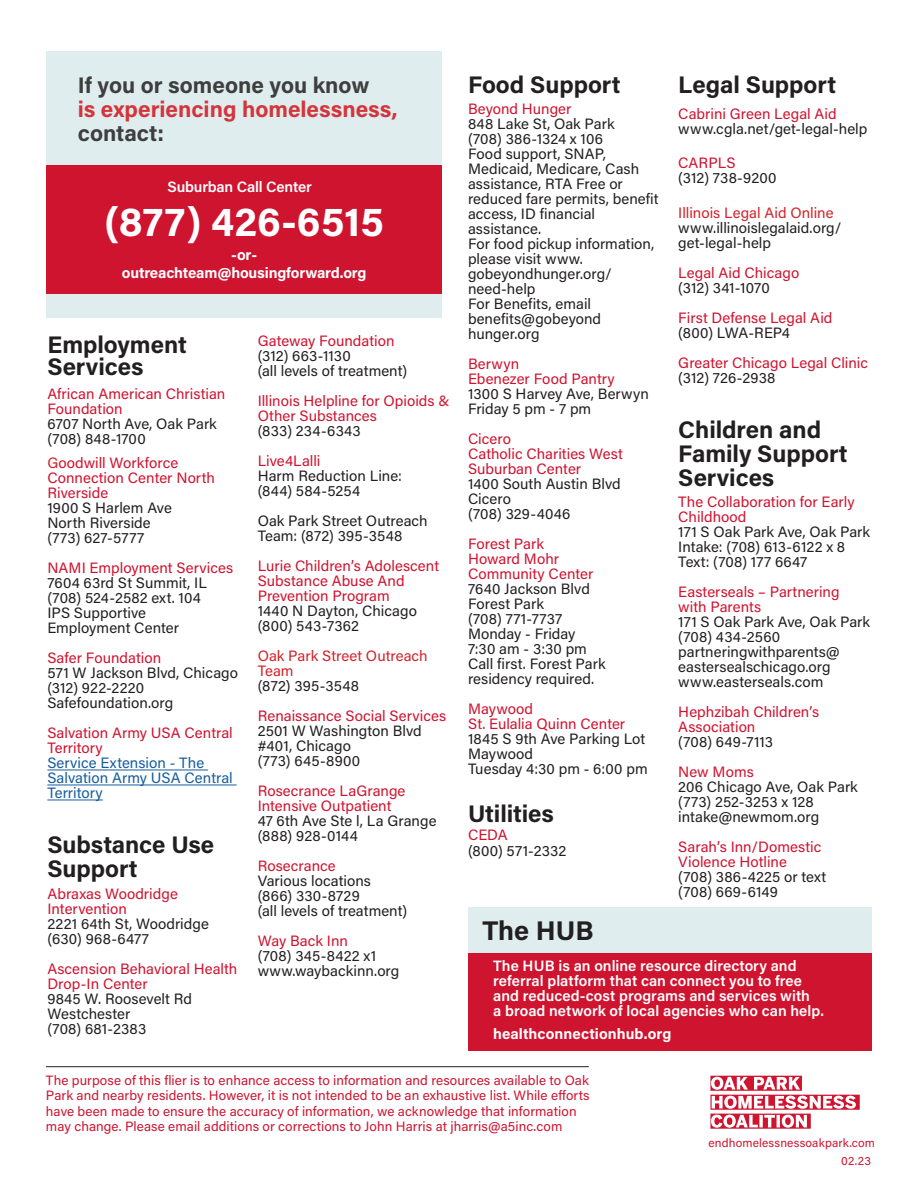
<style>
.page{position:relative;width:918px;height:1188px;background:#fff}
.page>*{position:absolute;margin:0;border:0;box-sizing:border-box;transform-origin:0 0}
.t1{font:700 41.1px "Acumin Pro";color:#fff}
.t2{font:700 27px "Acumin Pro";color:#231f20}
.t3{font:700 24px/24px "Acumin Pro";color:#231f20}
.t4{font:700 22.5px "Acumin Pro";color:#3e3e3f}
.t5{font:700 22.5px "Acumin Pro";color:#d3353c}
.t6{font:15px/15px "Acumin Pro";letter-spacing:.005em;color:#231f20}
.t7{font:15px/15px "Acumin Pro";color:#cf1430}
.t8{font:600 15px/15px "Acumin Pro";letter-spacing:.005em;color:#fff}
.t9{font:700 15px/18px "Acumin Pro";letter-spacing:-.01em;color:#fff;text-align:center}
.t10{font:15px/15px "Acumin Pro";letter-spacing:.005em;color:#175d9e}
.t11{font:15px/15px "Acumin Pro";color:#d1232a}
.t12{font:13.5px/15.5px "Acumin Pro";letter-spacing:.005em;color:#cf1430}
.t13{font:12px "Acumin Pro";letter-spacing:.015em;color:#cf1430}
.s1{color:#d1232a}
</style>
<div class="page">
<svg style="left:710px;top:1076px;width:150px;height:53px"></svg>
<hr style="left:46px;top:1066px;width:543px;height:1px;background:#231f20">
<hr style="left:47px;top:770px;width:161px;height:1px;background:#175d9e">
<hr style="left:47px;top:785px;width:190px;height:1px;background:#175d9e">
<hr style="left:47px;top:800px;width:56px;height:1px;background:#175d9e">
<div style="left:46px;top:52px;width:396px;height:266px;background:#dfedee"></div>
<div style="left:46px;top:165px;width:396px;height:129px;background:#cf1430"></div>
<div style="left:468px;top:908px;width:404px;height:45px;background:#dfedee"></div>
<div style="left:468px;top:953px;width:404px;height:98px;background:#cf1430"></div>
<h3 class="t4" style="left:78px;top:69px;width:293px">If you or someone you know</h3>
<h3 class="t5" style="left:78px;top:93px;width:321px">is experiencing homelessness,</h3>
<h3 class="t4" style="left:78px;top:117px;width:88px">contact:</h3>
<p class="t8" style="left:168px;top:179px;width:146px">Suburban Call Center</p>
<h1 class="t1" style="left:104px;top:193px;width:281px">(877) 426-6515</h1>
<p class="t9" style="left:122px;top:245px;width:246px">-or&shy;outreachteam@housingforward.org</p>
<h3 class="t3" style="left:47px;top:332px;width:141px;line-height:22.5px">Employment<br>Services</h3>
<p class="t7" style="left:47px;top:386px;width:180px">African American Christian<br>Foundation</p>
<p class="t6" style="left:47px;top:416px;width:171px">6707 North Ave, Oak Park (708) 848-1700</p>
<p class="t7" style="left:47px;top:455px;width:169px"><span class="s1">G</span>oodwill Workforce<br>Connection Center North<br>Riverside</p>
<p class="t6" style="left:47px;top:500px;width:126px">1900 S Harlem Ave<br>North Riverside (773) 627-5777</p>
<p class="t7" style="left:47px;top:560px;width:187px">NAMI Employment Services</p>
<p class="t6" style="left:47px;top:575px;width:161px">7604 63rd St Summit, IL (708) 524-2582 ext. 104<br>IPS Supportive<br>Employment Center</p>
<p class="t7" style="left:47px;top:650px;width:115px">Safer Foundation</p>
<p class="t6" style="left:47px;top:665px;width:192px">571 W Jackson Blvd, Chicago (312) 922-2220<br>Safefoundation.org</p>
<p class="t7" style="left:47px;top:725px;width:187px">Salvation Army USA Central<br>Territory</p>
<p class="t10" style="left:47px;top:755px;width:187px">Service Extension - The<br>Salvation Army USA Central<br>Territory</p>
<h3 class="t3" style="left:47px;top:832px;width:168px">Substance Use<br>Support</h3>
<p class="t7" style="left:47px;top:886px;width:132px">Abraxas Woodridge<br>Intervention</p>
<p class="t6" style="left:47px;top:916px;width:163px">2221 64th St, Woodridge (630) 968-6477</p>
<p class="t7" style="left:47px;top:961px;width:192px">Ascension Behavioral Health<br>Drop-In Center</p>
<p class="t6" style="left:47px;top:991px;width:146px">9845 W. Roosevelt Rd<br>Westchester<br>(708) 681-2383</p>
<p class="t7" style="left:258px;top:333px;width:138px">Gateway Foundation</p>
<p class="t6" style="left:258px;top:348px;width:151px">(312) 663-1130<br>(all levels of treatment)</p>
<p class="t7" style="left:258px;top:393px;width:193px">Illinois Helpline for Opioids &amp;<br>Other Substances</p>
<p class="t6" style="left:258px;top:423px;width:105px">(833) 234-6343</p>
<p class="t7" style="left:258px;top:453px;width:64px">Live4Lalli</p>
<p class="t6" style="left:258px;top:468px;width:146px">Harm Reduction Line: (844) 584-5254</p>
<p class="t6" style="left:258px;top:513px;width:172px">Oak Park Street Outreach<br>Team: (872) 395-3548</p>
<p class="t7" style="left:258px;top:558px;width:183px">Lurie Children’s Adolescent<br>Substance Abuse And<br>Prevention Program</p>
<p class="t6" style="left:258px;top:603px;width:161px">1440 N Dayton, Chicago (800) 543-7362</p>
<p class="t11" style="left:258px;top:648px;width:172px">Oak Park Street Outreach<br>Team</p>
<p class="t6" style="left:258px;top:678px;width:103px">(872) 395-3548</p>
<p class="t7" style="left:258px;top:708px;width:190px">Renaissance Social Services</p>
<p class="t6" style="left:258px;top:723px;width:166px">2501 W Washington Blvd #401, Chicago<br>(773) 645-8900</p>
<p class="t7" style="left:258px;top:783px;width:149px">Rosecrance LaGrange<br>Intensive Outpatient</p>
<p class="t6" style="left:258px;top:813px;width:180px">47 6th Ave Ste l, La Grange (888) 928-0144</p>
<p class="t7" style="left:258px;top:858px;width:80px">Rosecrance</p>
<p class="t6" style="left:258px;top:873px;width:151px">Various locations (866) 330-8729<br>(all levels of treatment)</p>
<p class="t7" style="left:258px;top:933px;width:92px">Way Back Inn</p>
<p class="t6" style="left:258px;top:948px;width:143px">(708) 345-8422 x1 www.waybackinn.org</p>
<h3 class="t3" style="left:468px;top:71px;width:154px">Food Support</h3>
<p class="t7" style="left:468px;top:101px;width:105px">Beyond Hunger</p>
<p class="t6" style="left:468px;top:116px;width:192px">848 Lake St, Oak Park<br>(708) 386-1324 x 106<br>Food support, SNAP,<br>Medicaid, Medicare, Cash assistance, RTA Free or reduced fare permits, benefit access, ID financial assistance.<br>For food pickup information, please visit www. gobeyondhunger.org/ need-help<br>For Benefits, email benefits@gobeyond hunger.org</p>
<p class="t7" style="left:468px;top:356px;width:148px">Berwyn<br>Ebenezer Food Pantry</p>
<p class="t6" style="left:468px;top:386px;width:183px">1300 S Harvey Ave, Berwyn<br>Friday 5 pm - 7 pm</p>
<p class="t7" style="left:468px;top:431px;width:156px">Cicero<br>Catholic Charities West<br>Suburban Center</p>
<p class="t6" style="left:468px;top:476px;width:154px">1400 South Austin Blvd<br>Cicero<br>(708) 329-4046</p>
<p class="t7" style="left:468px;top:536px;width:127px">Forest Park<br>Howard Mohr<br>Community Center</p>
<p class="t6" style="left:468px;top:581px;width:139px">7640 Jackson Blvd<br>Forest Park<br>(708) 771-7737<br>Monday - Friday<br>7:30 am - 3:30 pm<br>Call first. Forest Park residency required.</p>
<p class="t7" style="left:468px;top:701px;width:159px">Maywood<br>St. Eulalia Quinn Center</p>
<p class="t6" style="left:468px;top:731px;width:181px">1845 S 9th Ave Parking Lot<br>Maywood<br>Tuesday 4:30 pm - 6:00 pm</p>
<h3 class="t3" style="left:468px;top:800px;width:87px">Utilities</h3>
<p class="t7" style="left:468px;top:826px;width:41px">CEDA</p>
<p class="t6" style="left:468px;top:843px;width:100px">(800) 571-2332</p>
<h2 class="t2" style="left:482px;top:912px;width:113px">The HUB</h2>
<h3 class="t3" style="left:678px;top:71px;width:159px">Legal Support</h3>
<p class="t7" style="left:678px;top:106px;width:160px">Cabrini Green Legal Aid</p>
<p class="t6" style="left:678px;top:121px;width:191px">www.cgla.net/get-legal-help</p>
<p class="t7" style="left:678px;top:155px;width:59px">CARPLS</p>
<p class="t6" style="left:678px;top:170px;width:100px">(312) 738-9200</p>
<p class="t11" style="left:678px;top:205px;width:157px">Illinois Legal Aid Online</p>
<p class="t6" style="left:678px;top:220px;width:165px">www.illinoislegalaid.org/ get-legal-help</p>
<p class="t7" style="left:678px;top:265px;width:123px">Legal Aid Chicago</p>
<p class="t6" style="left:678px;top:280px;width:93px">(312) 341-1070</p>
<p class="t7" style="left:678px;top:310px;width:156px">First Defense Legal Aid</p>
<p class="t6" style="left:678px;top:325px;width:113px">(800) LWA-REP4</p>
<p class="t7" style="left:678px;top:355px;width:191px">Greater Chicago Legal Clinic</p>
<p class="t6" style="left:678px;top:370px;width:99px">(312) 726-2938</p>
<h3 class="t3" style="left:678px;top:416px;width:171px">Children and<br>Family Support<br>Services</h3>
<p class="t7" style="left:678px;top:494px;width:178px">The Collaboration for Early<br>Childhood</p>
<p class="t6" style="left:678px;top:524px;width:193px">171 S Oak Park Ave, Oak Park<br>Intake: (708) 613-6122 x 8<br>Text: (708) 177 6647</p>
<p class="t7" style="left:678px;top:584px;width:163px">Easterseals – Partnering with Parents</p>
<p class="t6" style="left:678px;top:614px;width:193px">171 S Oak Park Ave, Oak Park (708) 434-2560 partneringwithparents@ eastersealschicago.org www.easterseals.com</p>
<p class="t7" style="left:678px;top:704px;width:143px">Hephzibah Children’s<br>Association</p>
<p class="t6" style="left:678px;top:734px;width:96px">(708) 649-7113</p>
<p class="t7" style="left:678px;top:764px;width:77px">New Moms</p>
<p class="t6" style="left:678px;top:779px;width:181px">206 Chicago Ave, Oak Park (773) 252-3253 x 128 intake@newmom.org</p>
<p class="t7" style="left:678px;top:839px;width:145px">Sarah’s Inn/Domestic<br>Violence Hotline</p>
<p class="t6" style="left:678px;top:869px;width:149px">(708) 386-4225 or text (708) 669-6149</p>
<p class="t8" style="left:493px;top:957px;width:332px">The HUB is an online resource directory and referral platform that can connect you to free and reduced-cost programs and services with<br>a broad network of local agencies who can help.</p>
<p class="t9" style="left:493px;top:1025px;width:180px">healthconnectionhub.org</p>
<p class="t12" style="left:46px;top:1072px;width:545px">The purpose of this flier is to enhance access to information and resources available to Oak Park and nearby residents. However, it is not intended to be an exhaustive list. While efforts have been made to ensure the accuracy of information, we acknowledge that information may change. Please email additions or corrections to John Harris at jharris@a5inc.com</p>
<p class="t13" style="left:708px;top:1134px;width:168px">endhomelessnessoakpark.com</p>
<p class="t13" style="left:841px;top:1153px;width:31px">02.23</p>
</div>
